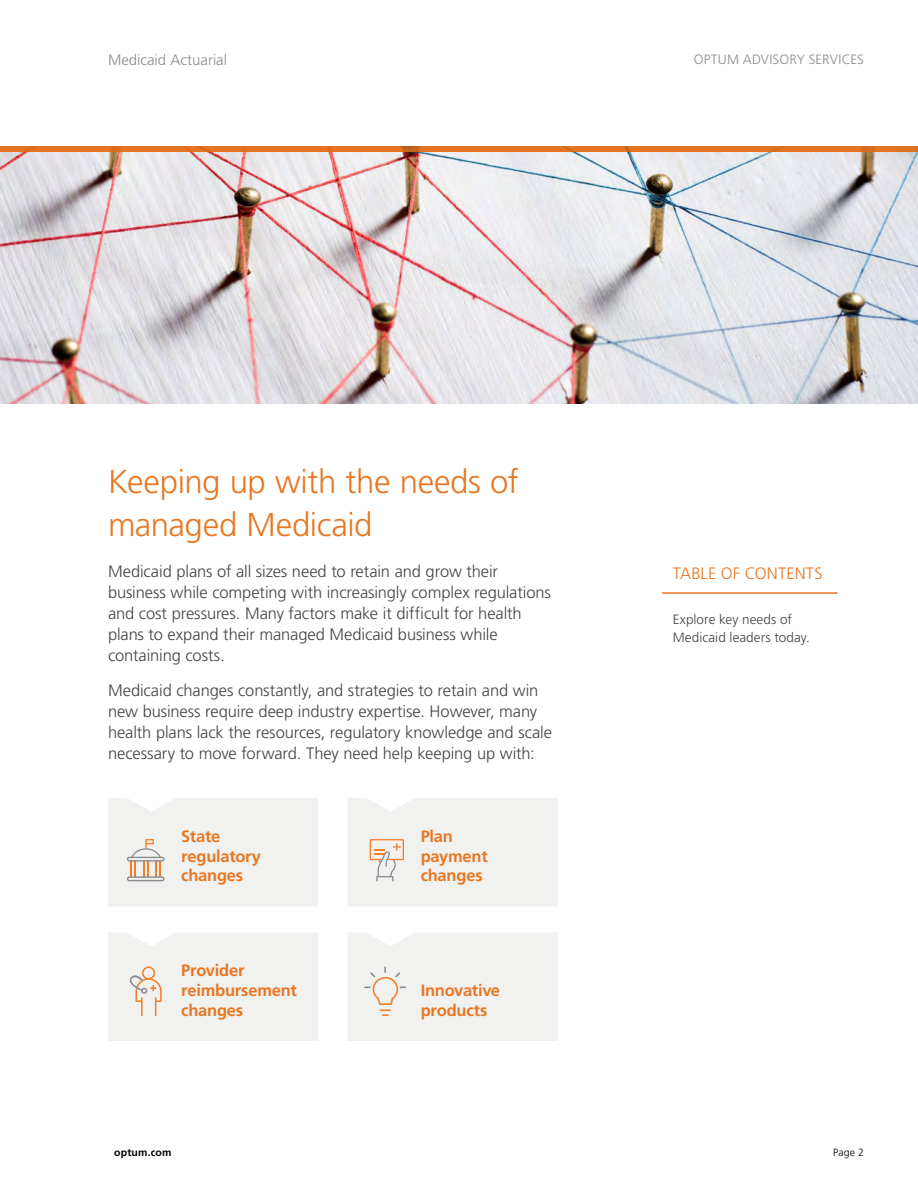
<style>
.page{position:relative;width:918px;height:1188px;background:#fff}
.page>*{position:absolute;margin:0;border:0;box-sizing:border-box;transform-origin:0 0}
.t1{font:300 33px/42.9px "Frutiger LT Pro";letter-spacing:-.015em;color:#e87722}
.t2{font:300 16.5px/21px "Frutiger LT Pro";letter-spacing:-.005em;color:#434448}
.t3{font:700 16.5px/19.8px "Frutiger LT Pro";letter-spacing:-.015em;color:#e87722}
.t4{font:300 16.5px "Frutiger LT Pro";letter-spacing:.01em;color:#e87722}
.t5{font:300 15px "Frutiger LT Pro";color:#888b8d}
.t6{font:300 13.5px/18px "Frutiger LT Pro";letter-spacing:.005em;color:#434448}
.t7{font:300 13.5px "Frutiger LT Pro";letter-spacing:.01em;color:#888b8d}
.t8{font:700 10.5px "Frutiger LT Pro";letter-spacing:.02em;color:#000}
.t9{font:300 10.5px "Frutiger LT Pro";color:#000}
</style>
<div class="page">
<img style="left:0;top:151px;width:918px;height:253px">
<div style="left:0;top:146px;width:918px;height:5px;background:#e87722"></div>
<div style="left:108px;top:798px;width:210px;height:108px;background:#f1f1f0"></div>
<div style="left:348px;top:933px;width:210px;height:108px;background:#f1f1f0"></div>
<div style="left:348px;top:798px;width:210px;height:108px;background:#f1f1f0"></div>
<div style="left:108px;top:933px;width:210px;height:108px;background:#f1f1f0"></div>
<hr style="left:662px;top:592px;width:175px;height:2px;background:#e87722">
<p class="t5" style="left:108px;top:51px;width:121px">Medicaid Actuarial</p>
<p class="t7" style="left:694px;top:52px;width:172px">OPTUM ADVISORY SERVICES</p>
<h1 class="t1" style="left:108px;top:461px;width:412px">Keeping up with the needs of managed Medicaid</h1>
<p class="t2" style="left:108px;top:561px;width:444px">Medicaid plans of all sizes need to retain and grow their business while competing with increasingly complex regulations and cost pressures. Many factors make it difficult for health plans to expand their managed Medicaid business while containing costs.</p>
<p class="t2" style="left:108px;top:680px;width:446px">Medicaid changes constantly, and strategies to retain and win new business require deep industry expertise. However, many health plans lack the resources, regulatory knowledge and scale necessary to move forward. They need help keeping up with:</p>
<p class="t3" style="left:181px;top:826px;width:81px">State regulatory changes</p>
<p class="t3" style="left:181px;top:961px;width:117px">Provider reimbursement changes</p>
<p class="t3" style="left:421px;top:826px;width:69px">Plan payment changes</p>
<p class="t3" style="left:421px;top:980px;width:81px">Innovative products</p>
<p class="t4" style="left:673px;top:563px;width:151px">TABLE OF CONTENTS</p>
<p class="t6" style="left:673px;top:611px;width:139px">Explore key needs of<br>Medicaid leaders today.</p>
<p class="t8" style="left:114px;top:1146px;width:59px">optum.com</p>
<p class="t9" style="left:833px;top:1146px;width:32px">Page 2</p>
</div>
